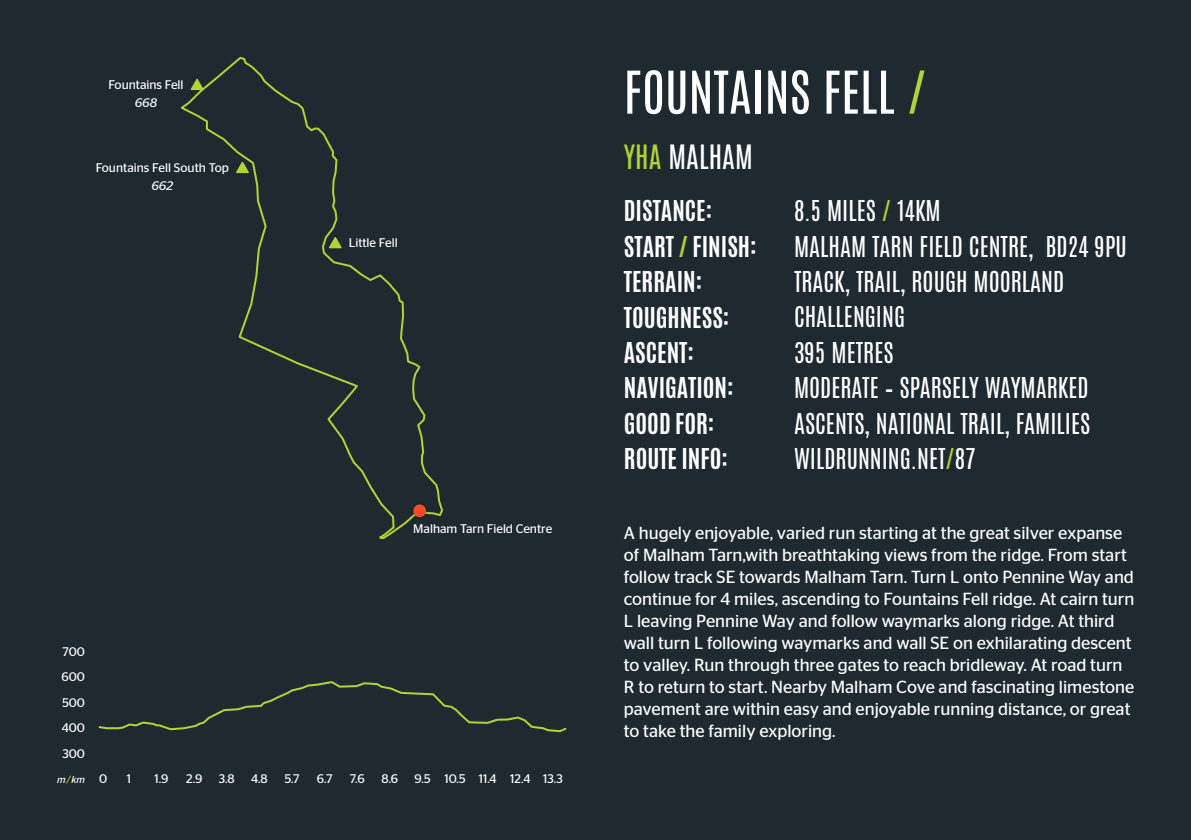
<style>
.page{position:relative;width:1191px;height:840px;background:#fff}
.page>*{position:absolute;margin:0;border:0;box-sizing:border-box;transform-origin:0 0}
.t1{font:50px "Antonio";color:#fff}
.t2{font:28px "Antonio";color:#fff}
.t3{font:24px/35.4px "Antonio";color:#fff}
.t4{font:700 24px/35.4px "Antonio";color:#fff}
.t5{font:17.6px/22px "Stag Sans";color:#fff}
.t6{font:12.4px/25.6px "Stag Sans";color:#fff;text-align:justify}
.t7{font:italic 12.4px "Stag Sans";letter-spacing:-.005em;color:#fff}
.t8{font:italic 10px "Stag Sans";color:#fff}
.s1{color:#b3d234}
.s2{font-style:normal;font-size:12.4px}
</style>
<div class="page">
<div style="left:0;top:0;width:1191px;height:839px;background:#1f2a30"></div>
<svg style="left:180px;top:56px;width:263px;height:484px"></svg>
<svg style="left:329px;top:237px;width:13px;height:11px"></svg>
<svg style="left:236px;top:162px;width:13px;height:11px"></svg>
<svg style="left:191px;top:79px;width:12px;height:11px"></svg>
<svg style="left:98px;top:681px;width:469px;height:51px"></svg>
<svg style="left:411px;top:502px;width:17px;height:17px"></svg>
<div style="left:413px;top:504px;width:13px;height:13px;background:#f04d28;border-radius:50%"></div>
<p class="t6" style="left:108px;top:71px;width:77px">Fountains Fell</p>
<p class="t7" style="left:135px;top:96px;width:24px">668</p>
<p class="t6" style="left:96px;top:154px;width:135px">Fountains Fell South Top</p>
<p class="t7" style="left:151px;top:179px;width:23px">662</p>
<p class="t6" style="left:62px;top:638px;width:25px">700<br>600<br>500<br>400<br>300</p>
<p class="t6" style="left:349px;top:229px;width:50px">Little Fell</p>
<p class="t6" style="left:413px;top:515px;width:140px">Malham Tarn Field Centre</p>
<p class="t8" style="left:57px;top:773px;width:52px">m<span class="s1">/</span>km <span class="s2">0</span></p>
<p class="t6" style="left:127px;top:765px;width:6px">1</p>
<p class="t6" style="left:155px;top:765px;width:15px">1.9</p>
<p class="t6" style="left:186px;top:765px;width:18px">2.9</p>
<p class="t6" style="left:219px;top:765px;width:17px">3.8</p>
<p class="t6" style="left:251px;top:765px;width:18px">4.8</p>
<p class="t6" style="left:285px;top:765px;width:16px">5.7</p>
<p class="t6" style="left:317px;top:765px;width:17px">6.7</p>
<p class="t6" style="left:350px;top:765px;width:16px">7.6</p>
<p class="t6" style="left:381px;top:765px;width:18px">8.6</p>
<p class="t6" style="left:414px;top:765px;width:150px">9.5 10.5 11.4 12.4 13.3</p>
<h1 class="t1" style="left:624px;top:55px;width:304px">FOUNTAINS FELL <span class="s1">/</span></h1>
<h2 class="t2" style="left:624px;top:136px;width:130px"><span class="s1">YHA</span> MALHAM</h2>
<h3 class="t4" style="left:624px;top:193px;width:134px">DISTANCE:<br>START <span class="s1">/</span> FINISH:<br>TERRAIN:<br>TOUGHNESS:<br>ASCENT:</h3>
<h3 class="t3" style="left:794px;top:193px;width:334px">8.5 MILES <span class="s1">/</span> 14KM<br>MALHAM TARN FIELD CENTRE, BD24 9PU<br>TRACK, TRAIL, ROUGH MOORLAND<br>CHALLENGING</h3>
<h3 class="t4" style="left:624px;top:370px;width:111px">NAVIGATION:<br>GOOD FOR:<br>ROUTE INFO:</h3>
<h3 class="t3" style="left:794px;top:335px;width:298px">395 METRES<br>MODERATE – SPARSELY WAYMARKED<br>ASCENTS, NATIONAL TRAIL, FAMILIES<br>WILDRUNNING.NET<span class="s1">/</span>87</h3>
<p class="t5" style="left:624px;top:521px;width:512px">A hugely enjoyable, varied run starting at the great silver expanse of Malham Tarn,with breathtaking views from the ridge. From start follow track SE towards Malham Tarn. Turn L onto Pennine Way and continue for 4 miles, ascending to Fountains Fell ridge. At cairn turn L leaving Pennine Way and follow waymarks along ridge. At third wall turn L following waymarks and wall SE on exhilarating descent to valley. Run through three gates to reach bridleway. At road turn R to return to start. Nearby Malham Cove and fascinating limestone pavement are within easy and enjoyable running distance, or great to take the family exploring.</p>
</div>
